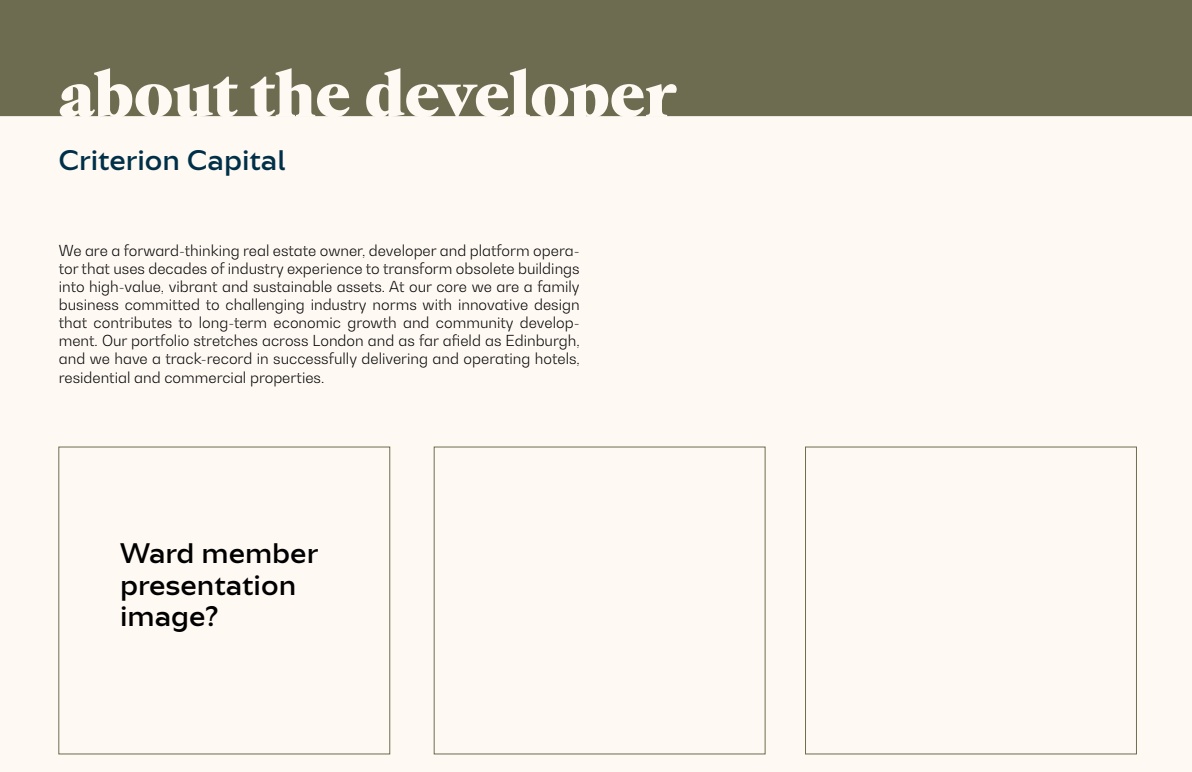
<style>
.page{position:relative;width:1192px;height:772px;background:#fff}
.page>*{position:absolute;margin:0;border:0;box-sizing:border-box;transform-origin:0 0}
.t1{font:900 60px "Bw Beto";color:#fef9f2}
.t2{font:500 26px/31.2px "Bw Aleta No 20";color:#000}
.t3{font:500 26px "Bw Aleta No 20";color:#003048}
.t4{font:300 15px/18px "Bw Gradual DEMO";color:#000;text-align:justify}
</style>
<div class="page">
<div style="left:0;top:0;width:1192px;height:116px;background:#6e6c50"></div>
<hr style="left:1191px;top:0;width:1px;height:116px;background:#585636">
<div style="left:0;top:116px;width:1192px;height:655px;background:#fef9f2"></div>
<div style="left:805px;top:446px;width:332px;height:307px;border:1px solid #585636"></div>
<h1 class="t1" style="left:58px;top:55px;width:620px">about the developer</h1>
<h2 class="t3" style="left:58px;top:145px;width:229px">Criterion Capital</h2>
<p class="t4" style="left:59px;top:241px;width:522px">We are a forward-thinking real estate owner, developer and platform opera&shy;tor that uses decades of industry experience to transform obsolete buildings into high-value, vibrant and sustainable assets. At our core we are a family business committed to challenging industry norms with innovative design that contributes to long-term economic growth and community develop&shy;ment. Our portfolio stretches across London and as far afield as Edinburgh, and we have a track-record in successfully delivering and operating hotels, residential and commercial properties.</p>
<h2 class="t2" style="left:120px;top:538px;width:200px">Ward member presentation image?</h2>
</div>
